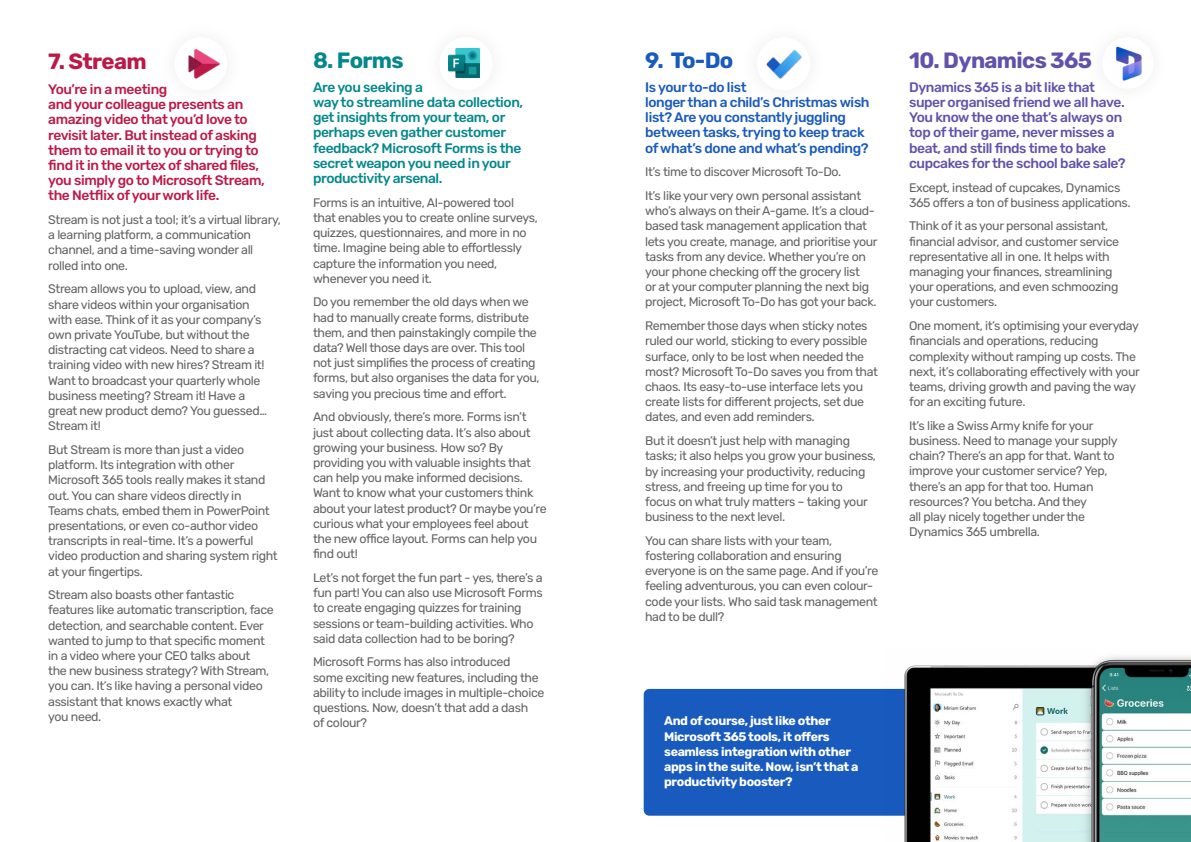
<style>
.page{position:relative;width:1191px;height:842px;background:#fff}
.page>*{position:absolute;margin:0;border:0;box-sizing:border-box;transform-origin:0 0}
.t1{font:700 22.1px "Rubik";letter-spacing:-.03em;color:#6251ab}
.t2{font:700 22.1px "Rubik";letter-spacing:-.03em;color:#bc1948}
.t3{font:700 22.1px "Rubik";letter-spacing:-.03em;color:#04888c}
.t4{font:700 22.1px "Rubik";color:#185abd}
.t5{font:500 13.8px/15.2px "Rubik";letter-spacing:-.03em;color:#bc1948}
.t6{font:500 13.8px/15.2px "Rubik";letter-spacing:-.03em;color:#04888c}
.t7{font:500 13.8px/15.2px "Rubik";letter-spacing:-.03em;color:#6251ab}
.t8{font:500 13.8px/15.2px "Rubik";letter-spacing:-.03em;color:#185abd}
.t9{font:12.4px/15.2px "Rubik";letter-spacing:-.03em;color:#646363}
.t10{font:700 12.4px/15.2px "Rubik";letter-spacing:-.03em;color:#fff}
</style>
<div class="page">
<div style="left:643px;top:689px;width:307px;height:127px;background:#185abd;border-radius:6px"></div>
<img style="left:188px;top:49px;width:31px;height:30px">
<img style="left:448px;top:48px;width:31px;height:30px">
<img style="left:766px;top:51px;width:35px;height:28px">
<img style="left:1116px;top:46px;width:26px;height:35px">
<img style="left:884px;top:656px;width:307px;height:186px">
<h1 class="t2" style="left:48px;top:49px;width:100px">7. Stream</h1>
<p class="t5" style="left:48px;top:82px;width:218px">You’re in a meeting<br>and your colleague presents an amazing video that you’d love to revisit later. But instead of asking them to email it to you or trying to find it in the vortex of shared files, you simply go to Microsoft Stream, the Netflix of your work life.</p>
<p class="t9" style="left:48px;top:212px;width:234px">Stream is not just a tool; it’s a virtual library, a learning platform, a communication channel, and a time-saving wonder all rolled into one.</p>
<p class="t9" style="left:48px;top:282px;width:220px">Stream allows you to upload, view, and share videos within your organisation with ease. Think of it as your company’s own private YouTube, but without the distracting cat videos. Need to share a training video with new hires? Stream it!<br>Want to broadcast your quarterly whole business meeting? Stream it! Have a great new product demo? You guessed… Stream it!</p>
<p class="t9" style="left:48px;top:442px;width:231px">But Stream is more than just a video platform. Its integration with other Microsoft 365 tools really makes it stand out. You can share videos directly in Teams chats, embed them in PowerPoint presentations, or even co-author video transcripts in real-time. It’s a powerful video production and sharing system right at your fingertips.</p>
<p class="t9" style="left:48px;top:588px;width:227px">Stream also boasts other fantastic features like automatic transcription, face detection, and searchable content. Ever wanted to jump to that specific moment in a video where your CEO talks about<br>the new business strategy? With Stream, you can. It’s like having a personal video assistant that knows exactly what<br>you need.</p>
<h1 class="t3" style="left:313px;top:48px;width:92px">8. Forms</h1>
<p class="t6" style="left:313px;top:80px;width:212px">Are you seeking a<br>way to streamline data collection, get insights from your team, or perhaps even gather customer feedback? Microsoft Forms is the secret weapon you need in your productivity arsenal.</p>
<p class="t9" style="left:313px;top:195px;width:226px">Forms is an intuitive, AI-powered tool that enables you to create online surveys, quizzes, questionnaires, and more in no time. Imagine being able to effortlessly capture the information you need, whenever you need it.</p>
<p class="t9" style="left:313px;top:295px;width:228px">Do you remember the old days when we had to manually create forms, distribute them, and then painstakingly compile the data? Well those days are over. This tool not just simplifies the process of creating forms, but also organises the data for you, saving you precious time and effort.</p>
<p class="t9" style="left:313px;top:410px;width:235px">And obviously, there’s more. Forms isn’t just about collecting data. It’s also about growing your business. How so? By providing you with valuable insights that can help you make informed decisions.<br>Want to know what your customers think about your latest product? Or maybe you’re curious what your employees feel about the new office layout. Forms can help you find out!</p>
<p class="t9" style="left:313px;top:570px;width:231px">Let’s not forget the fun part - yes, there’s a fun part! You can also use Microsoft Forms to create engaging quizzes for training sessions or team-building activities. Who said data collection had to be boring?</p>
<p class="t9" style="left:313px;top:655px;width:233px">Microsoft Forms has also introduced<br>some exciting new features, including the ability to include images in multiple-choice questions. Now, doesn’t that add a dash<br>of colour?</p>
<h1 class="t4" style="left:645px;top:48px;width:90px">9. To-Do</h1>
<p class="t8" style="left:645px;top:80px;width:226px">Is your to-do list<br>longer than a child’s Christmas wish list? Are you constantly juggling between tasks, trying to keep track of what’s done and what’s pending?</p>
<p class="t9" style="left:645px;top:160px;width:218px;line-height:23.7px">It’s time to discover Microsoft To-Do.<br>It’s like your very own personal assistant</p>
<p class="t9" style="left:645px;top:204px;width:234px">who’s always on their A-game. It’s a cloud&shy;based task management application that lets you create, manage, and prioritise your tasks from any device. Whether you’re on your phone checking off the grocery list<br>or at your computer planning the next big project, Microsoft To-Do has got your back.</p>
<p class="t9" style="left:645px;top:319px;width:234px">Remember those days when sticky notes ruled our world, sticking to every possible surface, only to be lost when needed the most? Microsoft To-Do saves you from that chaos. Its easy-to-use interface lets you create lists for different projects, set due dates, and even add reminders.</p>
<p class="t9" style="left:645px;top:433px;width:232px">But it doesn’t just help with managing tasks; it also helps you grow your business, by increasing your productivity, reducing stress, and freeing up time for you to focus on what truly matters – taking your business to the next level.</p>
<p class="t9" style="left:645px;top:533px;width:235px">You can share lists with your team, fostering collaboration and ensuring everyone is on the same page. And if you’re feeling adventurous, you can even colour&shy;code your lists. Who said task management had to be dull?</p>
<h1 class="t1" style="left:909px;top:48px;width:185px">10. Dynamics 365</h1>
<p class="t7" style="left:909px;top:80px;width:218px">Dynamics 365 is a bit like that super organised friend we all have.<br>You know the one that’s always on top of their game, never misses a beat, and still finds time to bake cupcakes for the school bake sale?</p>
<p class="t9" style="left:909px;top:180px;width:223px">Except, instead of cupcakes, Dynamics<br>365 offers a ton of business applications.</p>
<p class="t9" style="left:909px;top:219px;width:212px">Think of it as your personal assistant, financial advisor, and customer service representative all in one. It helps with managing your finances, streamlining your operations, and even schmoozing your customers.</p>
<p class="t9" style="left:909px;top:319px;width:232px">One moment, it’s optimising your everyday financials and operations, reducing complexity without ramping up costs. The next, it’s collaborating effectively with your teams, driving growth and paving the way for an exciting future.</p>
<p class="t9" style="left:909px;top:418px;width:210px">It’s like a Swiss Army knife for your business. Need to manage your supply chain? There’s an app for that. Want to improve your customer service? Yep, there’s an app for that too. Human resources? You betcha. And they<br>all play nicely together under the Dynamics 365 umbrella.</p>
<p class="t10" style="left:664px;top:714px;width:196px">And of course, just like other<br>Microsoft 365 tools, it offers seamless integration with other apps in the suite. Now, isn’t that a productivity booster?</p>
</div>
